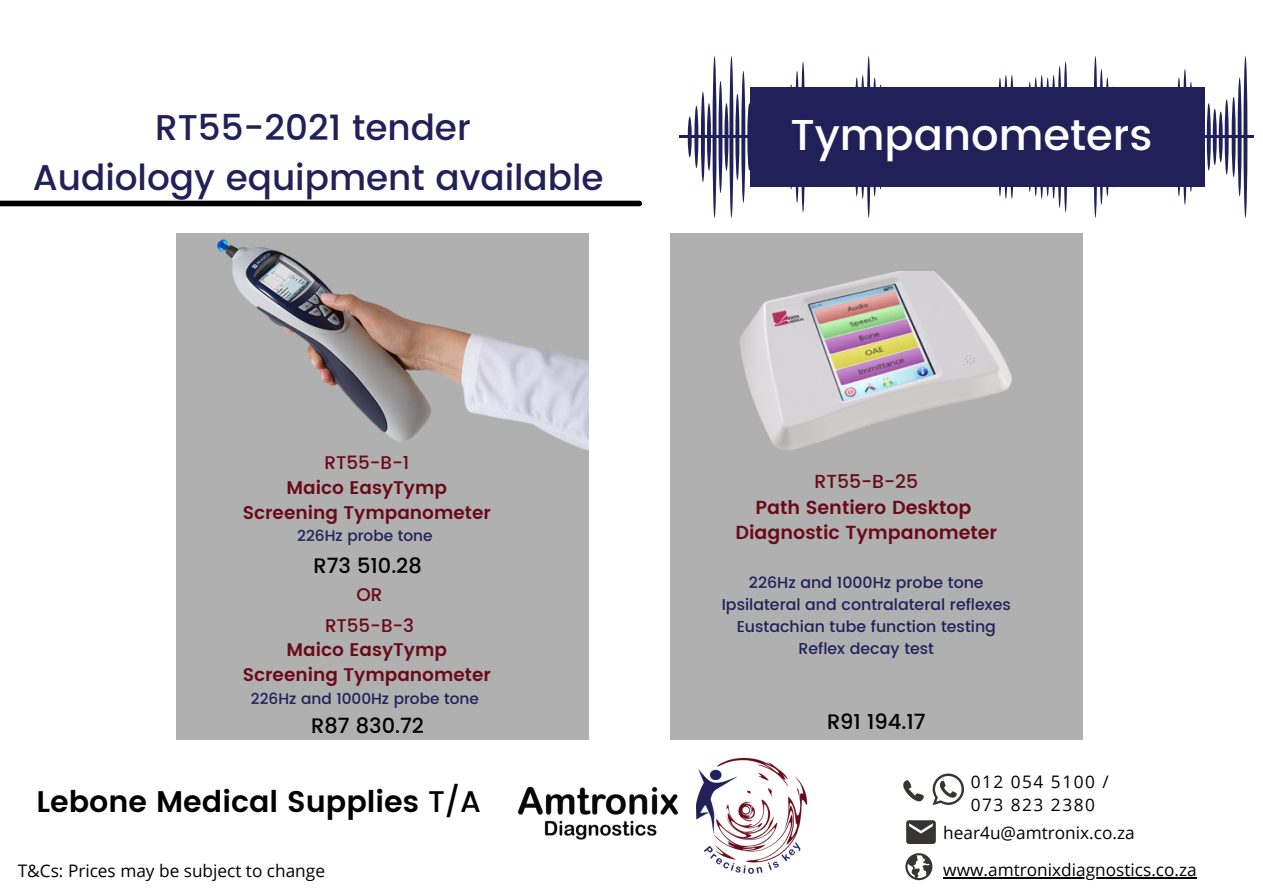
<style>
.page{position:relative;width:1263px;height:894px;background:#fff}
.page>*{position:absolute;margin:0;border:0;box-sizing:border-box;transform-origin:0 0}
.t1{font:500 43.2px "Poppins";color:#fff}
.t2{font:500 35.85px/49.3px "Poppins";color:#222059;text-align:center}
.t3{font:600 29.85px "Poppins";color:#000}
.t4{font:500 21px "Poppins";color:#000}
.t5{font:600 18.9px/25.5px "Poppins";color:#690a1a;text-align:center}
.t6{font:500 18.9px "Poppins";color:#690a1a}
.t7{font:600 18.3px/24.8px "Poppins";color:#690a1a;text-align:center}
.t8{font:500 18.3px "Poppins";color:#690a1a}
.t9{font:17.25px/37px "Open Sans";color:#000}
.t10{font:17.25px/23.7px "Open Sans";letter-spacing:.09em;color:#000}
.t11{font:500 15.75px/22px "Poppins";color:#222059;text-align:center}
.t12{font:500 15.3px "Poppins";color:#222059}
.s1{font-weight:500}
</style>
<div class="page">
<div style="left:0;top:200px;width:639px;height:6px;background:#000"></div>
<hr style="left:679px;top:135px;width:574px;height:3px;background:#222059">
<svg style="left:712px;top:56px;width:4px;height:162px"></svg>
<svg style="left:729px;top:56px;width:4px;height:162px"></svg>
<svg style="left:735px;top:94px;width:4px;height:86px"></svg>
<svg style="left:741px;top:71px;width:4px;height:132px"></svg>
<svg style="left:747px;top:103px;width:4px;height:68px"></svg>
<svg style="left:795px;top:71px;width:4px;height:132px"></svg>
<svg style="left:801px;top:61px;width:4px;height:151px"></svg>
<svg style="left:855px;top:77px;width:4px;height:119px"></svg>
<svg style="left:861px;top:75px;width:4px;height:124px"></svg>
<svg style="left:867px;top:56px;width:4px;height:162px"></svg>
<svg style="left:873px;top:77px;width:4px;height:119px"></svg>
<svg style="left:998px;top:77px;width:4px;height:119px"></svg>
<svg style="left:1004px;top:75px;width:4px;height:124px"></svg>
<svg style="left:1010px;top:75px;width:4px;height:124px"></svg>
<svg style="left:1028px;top:82px;width:4px;height:110px"></svg>
<svg style="left:1034px;top:77px;width:4px;height:119px"></svg>
<svg style="left:1040px;top:75px;width:4px;height:124px"></svg>
<svg style="left:1046px;top:77px;width:4px;height:119px"></svg>
<svg style="left:1052px;top:75px;width:4px;height:124px"></svg>
<svg style="left:1058px;top:66px;width:4px;height:142px"></svg>
<hr style="left:1064px;top:61px;width:3px;height:151px;background:#222059;border-radius:50%">
<svg style="left:1093px;top:56px;width:4px;height:162px"></svg>
<svg style="left:1099px;top:69px;width:4px;height:136px"></svg>
<svg style="left:1105px;top:77px;width:4px;height:119px"></svg>
<svg style="left:1177px;top:77px;width:4px;height:119px"></svg>
<svg style="left:1183px;top:69px;width:4px;height:136px"></svg>
<svg style="left:1189px;top:82px;width:4px;height:110px"></svg>
<svg style="left:1207px;top:103px;width:4px;height:68px"></svg>
<svg style="left:1213px;top:109px;width:4px;height:56px"></svg>
<svg style="left:1219px;top:111px;width:4px;height:51px"></svg>
<svg style="left:1225px;top:99px;width:4px;height:76px"></svg>
<svg style="left:1232px;top:97px;width:4px;height:80px"></svg>
<hr style="left:1238px;top:77px;width:3px;height:119px;background:#222059;border-radius:50%">
<svg style="left:1243px;top:56px;width:4px;height:162px"></svg>
<svg style="left:718px;top:81px;width:4px;height:112px"></svg>
<svg style="left:724px;top:103px;width:4px;height:68px"></svg>
<svg style="left:707px;top:103px;width:4px;height:68px"></svg>
<svg style="left:701px;top:92px;width:4px;height:90px"></svg>
<svg style="left:694px;top:106px;width:4px;height:62px"></svg>
<svg style="left:688px;top:117px;width:4px;height:40px"></svg>
<div style="left:751px;top:88px;width:454px;height:99px;background:#222059"></div>
<img style="left:697px;top:758px;width:111px;height:116px">
<img style="left:518px;top:786px;width:161px;height:54px">
<div style="left:176px;top:233px;width:413px;height:506px;background:#b1b0b0"></div>
<img style="left:186px;top:200px;width:402px;height:251px">
<div style="left:670px;top:233px;width:413px;height:506px;background:#b1b0b0"></div>
<img style="left:739px;top:271px;width:273px;height:179px">
<svg style="left:906px;top:820px;width:30px;height:23px"></svg>
<svg style="left:903px;top:780px;width:21px;height:21px"></svg>
<svg style="left:905px;top:853px;width:27px;height:26px"></svg>
<hr style="left:943px;top:877px;width:254px;height:1px;background:#000">
<svg style="left:932px;top:773px;width:32px;height:32px"></svg>
<h2 class="t2" style="left:33px;top:103px;width:572px">RT55-2021 tender<br>Audiology equipment available</h2>
<h1 class="t1" style="left:790px;top:109px;width:364px">Tympanometers</h1>
<p class="t8" style="left:324px;top:452px;width:86px">RT55-B-1</p>
<p class="t7" style="left:243px;top:475px;width:250px">Maico EasyTymp<br>Screening Tympanometer</p>
<p class="t12" style="left:297px;top:527px;width:137px">226Hz probe tone</p>
<h3 class="t4" style="left:313px;top:553px;width:110px">R73 510.28</h3>
<p class="t8" style="left:357px;top:583px;width:27px">OR</p>
<p class="t8" style="left:325px;top:614px;width:91px">RT55-B-3</p>
<p class="t7" style="left:243px;top:637px;width:250px">Maico EasyTymp<br>Screening Tympanometer</p>
<p class="t12" style="left:251px;top:689px;width:230px">226Hz and 1000Hz probe tone</p>
<h3 class="t4" style="left:311px;top:713px;width:114px">R87 830.72</h3>
<h3 class="t3" style="left:36px;top:784px;width:446px">Lebone Medical Supplies <span class="s1">T/A</span></h3>
<p class="t9" style="left:18px;top:851px;width:309px">T&amp;Cs: Prices may be subject to change</p>
<p class="t6" style="left:815px;top:470px;width:105px">RT55-B-25</p>
<p class="t5" style="left:735px;top:494px;width:263px">Path Sentiero Desktop<br>Diagnostic Tympanometer</p>
<p class="t11" style="left:722px;top:571px;width:291px">226Hz and 1000Hz probe tone<br>Ipsilateral and contralateral reflexes<br>Eustachian tube function testing<br>Reflex decay test</p>
<h3 class="t4" style="left:827px;top:709px;width:100px">R91 194.17</h3>
<p class="t10" style="left:971px;top:768px;width:139px">012 054 5100 /<br>073 823 2380</p>
<p class="t9" style="left:943px;top:813px;width:255px">hear4u@amtronix.co.za www.amtronixdiagnostics.co.za</p>
</div>
